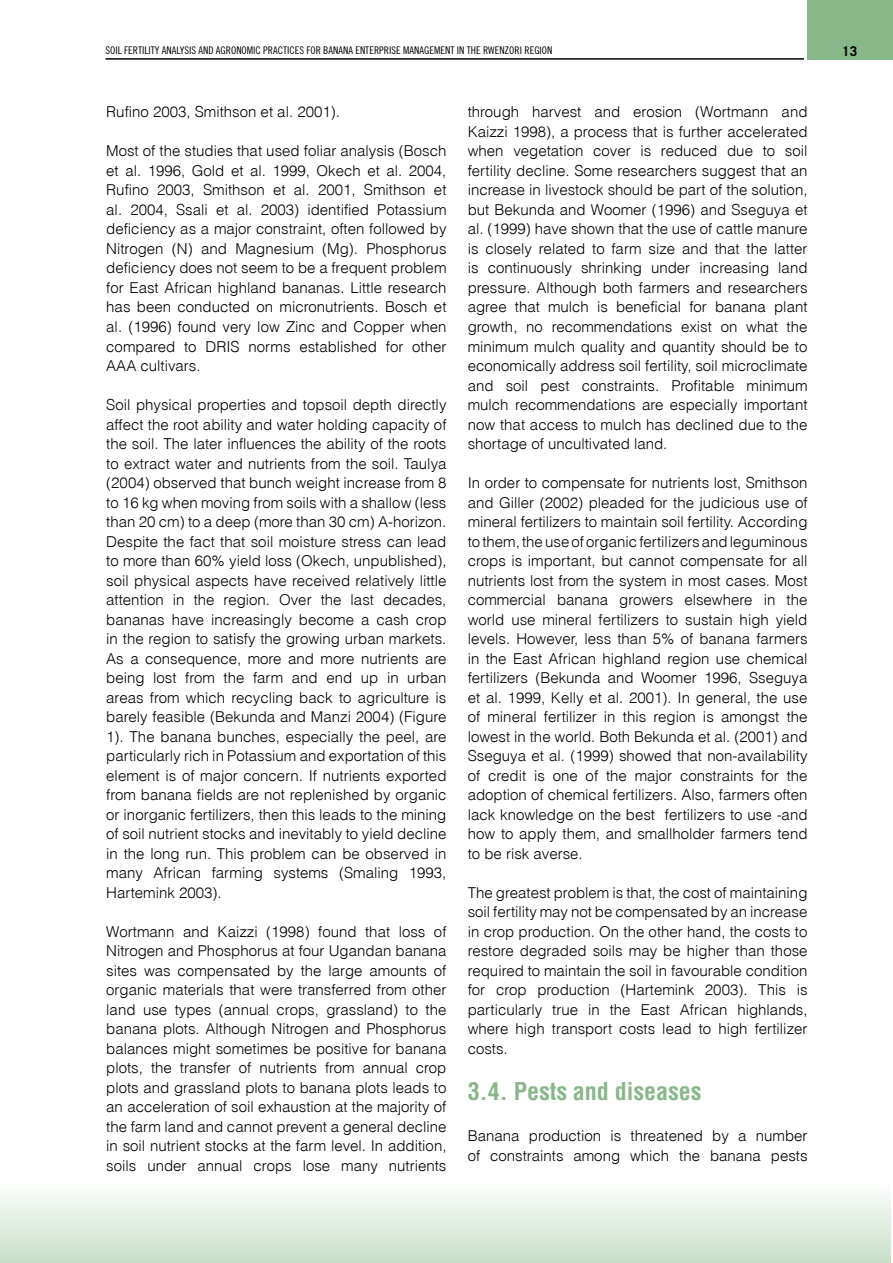
<style>
.page{position:relative;width:893px;height:1263px;background:#fff}
.page>*{position:absolute;margin:0;border:0;box-sizing:border-box;transform-origin:0 0}
.t1{font:24px "Switzerland Condensed";color:#88b789}
.t2{font:15px/19.5px "Switzerland Light Plain";color:#000;text-align:justify}
.t3{font:700 13.5px "Trade Gothic";color:#000}
.t4{font:10.5px "Trade Gothic Cond Eighteen";color:#000}
</style>
<div class="page">
<div style="left:808px;top:0;width:85px;height:60px;background:#88b789"></div>
<div style="left:0;top:1165px;width:891px;height:97px;background:linear-gradient(to bottom,#fff,#cadfcb)"></div>
<div style="left:807px;top:0;width:29px;height:40px;background:#88b789"></div>
<hr style="left:106px;top:58px;width:698px;height:2px;background:#000">
<p class="t4" style="left:106px;top:44px;width:448px">SOIL FERTILITY ANALYSIS AND AGRONOMIC PRACTICES FOR BANANA ENTERPRISE MANAGEMENT IN THE RWENZORI REGION</p>
<p class="t3" style="left:842px;top:43px;width:17px">13</p>
<p class="t2" style="left:106px;top:102px;width:235px">Rufino 2003, Smithson et al. 2001).</p>
<p class="t2" style="left:106px;top:141px;width:342px">Most of the studies that used foliar analysis (Bosch et al. 1996, Gold et al. 1999, Okech et al. 2004, Rufino 2003, Smithson et al. 2001, Smithson et al. 2004, Ssali et al. 2003) identified Potassium deficiency as a major constraint, often followed by Nitrogen (N) and Magnesium (Mg). Phosphorus deficiency does not seem to be a frequent problem for East African highland bananas. Little research has been conducted on micronutrients. Bosch et al. (1996) found very low Zinc and Copper when compared to DRIS norms established for other AAA cultivars.</p>
<p class="t2" style="left:106px;top:394px;width:342px">Soil physical properties and topsoil depth directly affect the root ability and water holding capacity of the soil. The later influences the ability of the roots to extract water and nutrients from the soil. Taulya (2004) observed that bunch weight increase from 8 to 16 kg when moving from soils with a shallow (less than 20 cm) to a deep (more than 30 cm) A-horizon.<br>Despite the fact that soil moisture stress can lead to more than 60% yield loss (Okech, unpublished), soil physical aspects have received relatively little attention in the region. Over the last decades, bananas have increasingly become a cash crop in the region to satisfy the growing urban markets.<br>As a consequence, more and more nutrients are being lost from the farm and end up in urban areas from which recycling back to agriculture is barely feasible (Bekunda and Manzi 2004) (Figure 1). The banana bunches, especially the peel, are particularly rich in Potassium and exportation of this element is of major concern. If nutrients exported from banana fields are not replenished by organic or inorganic fertilizers, then this leads to the mining of soil nutrient stocks and inevitably to yield decline in the long run. This problem can be observed in many African farming systems (Smaling 1993, Hartemink 2003).</p>
<p class="t2" style="left:106px;top:921px;width:342px">Wortmann and Kaizzi (1998) found that loss of Nitrogen and Phosphorus at four Ugandan banana sites was compensated by the large amounts of organic materials that were transferred from other land use types (annual crops, grassland) to the banana plots. Although Nitrogen and Phosphorus balances might sometimes be positive for banana plots, the transfer of nutrients from annual crop plots and grassland plots to banana plots leads to an acceleration of soil exhaustion at the majority of the farm land and cannot prevent a general decline in soil nutrient stocks at the farm level. In addition, soils under annual crops lose many nutrients</p>
<p class="t2" style="left:468px;top:102px;width:341px">through harvest and erosion (Wortmann and Kaizzi 1998), a process that is further accelerated when vegetation cover is reduced due to soil fertility decline. Some researchers suggest that an increase in livestock should be part of the solution, but Bekunda and Woomer (1996) and Sseguya et al. (1999) have shown that the use of cattle manure is closely related to farm size and that the latter is continuously shrinking under increasing land pressure. Although both farmers and researchers agree that mulch is beneficial for banana plant growth, no recommendations exist on what the minimum mulch quality and quantity should be to economically address soil fertility, soil microclimate and soil pest constraints. Profitable minimum mulch recommendations are especially important now that access to mulch has declined due to the shortage of uncultivated land.</p>
<p class="t2" style="left:468px;top:472px;width:341px">In order to compensate for nutrients lost, Smithson and Giller (2002) pleaded for the judicious use of mineral fertilizers to maintain soil fertility. According to them, the use of organic fertilizers and leguminous crops is important, but cannot compensate for all nutrients lost from the system in most cases. Most commercial banana growers elsewhere in the world use mineral fertilizers to sustain high yield levels. However, less than 5% of banana farmers in the East African highland region use chemical fertilizers (Bekunda and Woomer 1996, Sseguya et al. 1999, Kelly et al. 2001). In general, the use of mineral fertilizer in this region is amongst the lowest in the world. Both Bekunda et al. (2001) and Sseguya et al. (1999) showed that non-availability of credit is one of the major constraints for the adoption of chemical fertilizers. Also, farmers often lack knowledge on the best fertilizers to use -and how to apply them, and smallholder farmers tend to be risk averse.</p>
<p class="t2" style="left:468px;top:882px;width:341px">The greatest problem is that, the cost of maintaining soil fertility may not be compensated by an increase in crop production. On the other hand, the costs to restore degraded soils may be higher than those required to maintain the soil in favourable condition for crop production (Hartemink 2003). This is particularly true in the East African highlands, where high transport costs lead to high fertilizer costs.</p>
<h1 class="t1" style="left:468px;top:1077px;width:235px">3.4. Pests and diseases</h1>
<p class="t2" style="left:468px;top:1126px;width:341px">Banana production is threatened by a number of constraints among which the banana pests</p>
</div>
